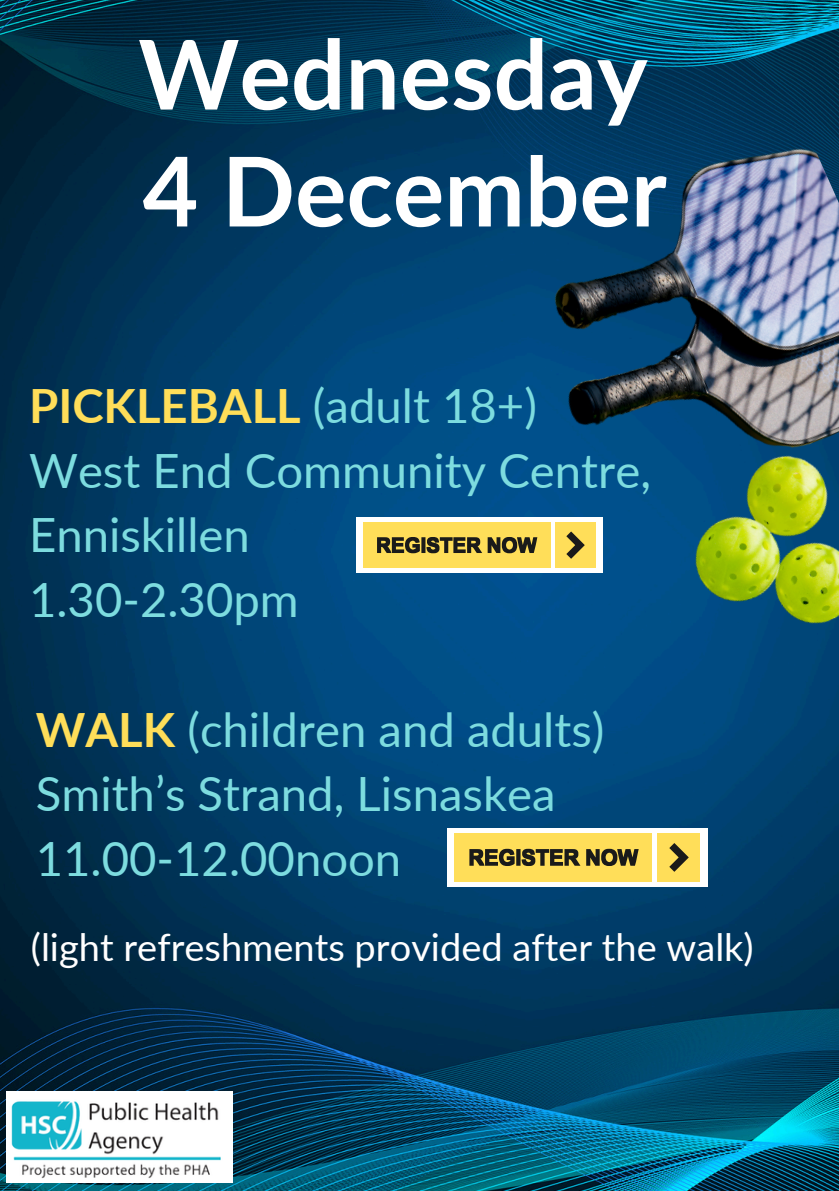
<style>
.page{position:relative;width:839px;height:1191px;background:#fff}
.page>*{position:absolute;margin:0;border:0;box-sizing:border-box;transform-origin:0 0}
.t1{font:700 96.2px/117px "Lato";color:#fff}
.t2{font:47.2px/64.8px "Lato";color:#7ddcdf}
.t3{font:38px "Lato";color:#fff}
.s1{font-weight:700;color:#ffde59}
</style>
<div class="page">
<img style="left:0;top:0;width:838px;height:1191px">
<img style="left:423px;top:105px;width:415px;height:720px">
<img style="left:6px;top:1091px;width:227px;height:92px">
<div style="left:447px;top:828px;width:260px;height:59px;background:#fff"></div>
<div style="left:454px;top:833px;width:198px;height:49px;background:#ffde59"></div>
<div style="left:657px;top:833px;width:43px;height:49px;background:#ffde59"></div>
<svg style="left:669px;top:843px;width:19px;height:29px"></svg>
<svg style="left:469px;top:849px;width:169px;height:17px"></svg>
<div style="left:356px;top:517px;width:246px;height:56px;background:#fff"></div>
<div style="left:363px;top:522px;width:187px;height:46px;background:#ffde59"></div>
<div style="left:555px;top:522px;width:40px;height:46px;background:#ffde59"></div>
<svg style="left:566px;top:532px;width:18px;height:27px"></svg>
<svg style="left:377px;top:537px;width:160px;height:16px"></svg>
<h2 class="t1" style="left:138px;top:14px;width:530px">Wednesday<br>4 December</h2>
<p class="t2" style="left:29px;top:372px;width:623px"><span class="s1">PICKLEBALL</span> (adult 18+)<br>West End Community Centre,<br>Enniskillen<br>1.30-2.30pm</p>
<p class="t2" style="left:36px;top:696px;width:570px"><span class="s1">WALK</span> (children and adults)<br>Smith’s Strand, Lisnaskea<br>11.00-12.00noon</p>
<p class="t3" style="left:31px;top:923px;width:724px">(light refreshments provided after the walk)</p>
</div>
